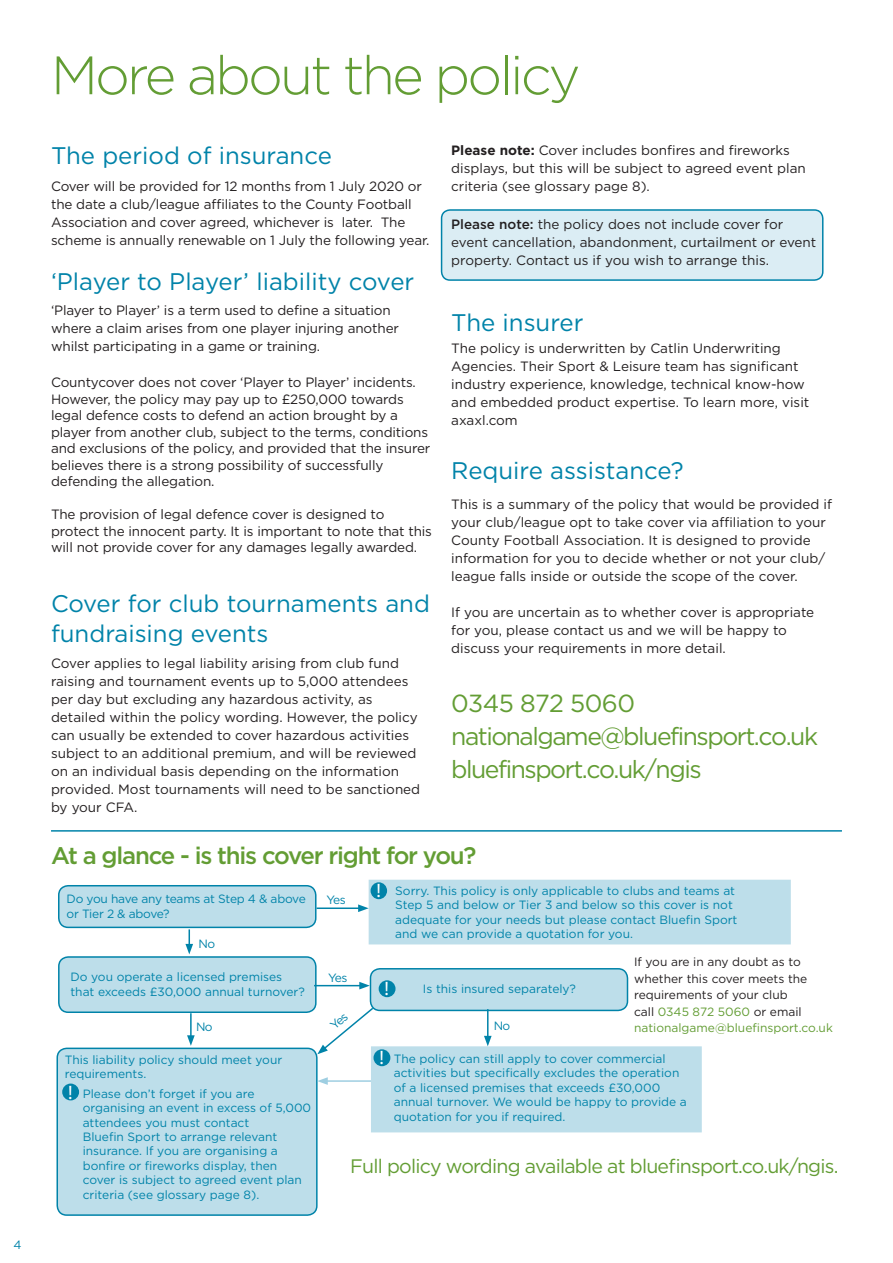
<style>
.page{position:relative;width:893px;height:1263px;background:#fff}
.page>*{position:absolute;margin:0;border:0;box-sizing:border-box;transform-origin:0 0}
._01_Top_Heading{font:300 54px "Gotham";letter-spacing:-.05em;color:#639d34}
.t1{font:24.75px/33px "Gotham";letter-spacing:-.06em;color:#639d34}
.t2{font:24px/30px "Gotham";color:#0083a9}
.t3{font:500 24px "Gotham";letter-spacing:-.05em;color:#639d34}
.t4{font:19.5px "Gotham";letter-spacing:-.04em;color:#639d34}
.t5{font:19.5px "Myriad Pro";color:#fff}
.t6{font:13.5px/18px "Gotham";letter-spacing:-.005em;color:#231f20}
.t7{font:12px/14.4px "Gotham";color:#0083a9}
.Indent_Text{font:12px/16.5px "Gotham";color:#231f20}
.t8{font:12px/14.4px "Gotham";letter-spacing:-.02em;color:#0083a9}
.s1{font-weight:700}
.s2{font-weight:500}
.s3{color:#639d34}
</style>
<div class="page">
<div style="left:442px;top:210px;width:381px;height:70px;background:#dbedf4;border-radius:9px"></div>
<div style="left:441px;top:209px;width:382px;height:72px;border:2px solid #0083a9;border-radius:9px"></div>
<div style="left:371px;top:1046px;width:331px;height:86px;background:#bddeea;border:2px solid #bddeea"></div>
<div style="left:373px;top:1049px;width:17px;height:17px;background:#0083a9;border-radius:50%"></div>
<div style="left:59px;top:957px;width:257px;height:55px;background:#bddeea;border-radius:9px"></div>
<div style="left:58px;top:956px;width:259px;height:57px;border:2px solid #0083a9;border-radius:9px"></div>
<div style="left:370px;top:969px;width:257px;height:41px;background:#bddeea;border-radius:9px"></div>
<div style="left:370px;top:968px;width:258px;height:43px;border:2px solid #0083a9;border-radius:9px"></div>
<div style="left:59px;top:886px;width:257px;height:41px;background:#bddeea;border-radius:9px"></div>
<div style="left:58px;top:885px;width:259px;height:43px;border:2px solid #0083a9;border-radius:9px"></div>
<div style="left:57px;top:1048px;width:260px;height:167px;background:#bddeea;border-radius:9px"></div>
<div style="left:57px;top:1047px;width:261px;height:169px;border:2px solid #0083a9;border-radius:9px"></div>
<svg style="left:185px;top:929px;width:8px;height:25px"></svg>
<hr style="left:190px;top:1013px;width:2px;height:25px;background:#0083a9">
<svg style="left:187px;top:1035px;width:8px;height:11px"></svg>
<hr style="left:314px;top:985px;width:48px;height:1px;background:#0083a9">
<svg style="left:359px;top:982px;width:11px;height:7px"></svg>
<div style="left:369px;top:880px;width:422px;height:64px;background:#bddeea"></div>
<div style="left:371px;top:882px;width:16px;height:17px;background:#0083a9;border-radius:50%"></div>
<div style="left:379px;top:980px;width:16px;height:17px;background:#0083a9;border-radius:50%"></div>
<hr style="left:325px;top:1080px;width:46px;height:2px;background:#9ecee1">
<svg style="left:317px;top:1077px;width:11px;height:8px"></svg>
<hr style="left:487px;top:1009px;width:2px;height:29px;background:#0083a9">
<svg style="left:484px;top:1036px;width:8px;height:10px"></svg>
<hr style="left:317px;top:907px;width:43px;height:2px;background:#0083a9">
<svg style="left:358px;top:904px;width:11px;height:8px"></svg>
<div style="left:62px;top:1083px;width:17px;height:17px;background:#0083a9;border-radius:50%"></div>
<hr style="left:51px;top:830px;width:791px;height:2px;background:#0083a9">
<svg style="left:317px;top:1006px;width:58px;height:48px"></svg>
<p class="t7" style="left:14px;top:1238px;width:10px">4</p>
<p class="_01_Top_Heading" style="left:51px;top:41px;width:531px">More about the policy</p>
<p class="t2" style="left:51px;top:140px;width:282px">The period of insurance</p>
<p class="t6" style="left:51px;top:177px;width:380px">Cover will be provided for 12 months from 1 July 2020 or the date a club/league affiliates to the County Football Association and cover agreed, whichever is later. The scheme is annually renewable on 1 July the following year.</p>
<p class="t2" style="left:51px;top:266px;width:365px">‘Player to Player’ liability cover</p>
<p class="t6" style="left:51px;top:301px;width:349px">‘Player to Player’ is a term used to define a situation where a claim arises from one player injuring another whilst participating in a game or training.</p>
<p class="t6" style="left:51px;top:374px;width:381px;line-height:16.5px">Countycover does not cover ‘Player to Player’ incidents.<br>However, the policy may pay up to £250,000 towards legal defence costs to defend an action brought by a player from another club, subject to the terms, conditions and exclusions of the policy, and provided that the insurer believes there is a strong possibility of successfully defending the allegation.</p>
<p class="t6" style="left:51px;top:506px;width:382px;line-height:16.5px">The provision of legal defence cover is designed to protect the innocent party. It is important to note that this will not provide cover for any damages legally awarded.</p>
<p class="t2" style="left:51px;top:588px;width:380px">Cover for club tournaments and fundraising events</p>
<p class="t6" style="left:51px;top:654px;width:371px">Cover applies to legal liability arising from club fund raising and tournament events up to 5,000 attendees per day but excluding any hazardous activity, as detailed within the policy wording. However, the policy can usually be extended to cover hazardous activities subject to an additional premium, and will be reviewed on an individual basis depending on the information provided. Most tournaments will need to be sanctioned by your CFA.</p>
<p class="t6" style="left:451px;top:141px;width:356px"><span class="s1">Please note:</span> Cover includes bonfires and fireworks displays, but this will be subject to agreed event plan criteria (see glossary page 8).</p>
<p class="t6" style="left:451px;top:215px;width:367px"><span class="s2">Please note:</span> the policy does not include cover for event cancellation, abandonment, curtailment or event property. Contact us if you wish to arrange this.</p>
<p class="t2" style="left:451px;top:307px;width:134px">The insurer</p>
<p class="t6" style="left:451px;top:339px;width:360px">The policy is underwritten by Catlin Underwriting Agencies. Their Sport &amp; Leisure team has significant industry experience, knowledge, technical know-how and embedded product expertise. To learn more, visit axaxl.com</p>
<p class="t2" style="left:451px;top:455px;width:234px">Require assistance?</p>
<p class="t6" style="left:451px;top:495px;width:382px">This is a summary of the policy that would be provided if your club/league opt to take cover via affiliation to your County Football Association. It is designed to provide information for you to decide whether or not your club/ league falls inside or outside the scope of the cover.</p>
<p class="t6" style="left:451px;top:603px;width:365px">If you are uncertain as to whether cover is appropriate for you, please contact us and we will be happy to discuss your requirements in more detail.</p>
<p class="t1" style="left:451px;top:686px;width:368px">0345 872 5060 nationalgame@bluefinsport.co.uk</p>
<p class="t1" style="left:451px;top:752px;width:252px">bluefinsport.co.uk/ngis</p>
<p class="t3" style="left:51px;top:840px;width:427px">At a glance - is this cover right for you?</p>
<p class="t8" style="left:67px;top:892px;width:241px">Do you have any teams at Step 4 &amp; above or Tier 2 &amp; above?</p>
<p class="t5" style="left:376px;top:879px;width:6px">!</p>
<p class="t7" style="left:395px;top:883px;width:344px">Sorry. This policy is only applicable to clubs and teams at Step 5 and below or Tier 3 and below so this cover is not adequate for your needs but please contact Bluefin Sport and we can provide a quotation for you.</p>
<p class="t7" style="left:326px;top:893px;width:21px">Yes</p>
<p class="t7" style="left:198px;top:937px;width:18px">No</p>
<p class="t7" style="left:70px;top:969px;width:236px">Do you operate a licensed premises that exceeds £30,000 annual turnover?</p>
<p class="t7" style="left:196px;top:1019px;width:18px">No</p>
<p class="t7" style="left:328px;top:970px;width:21px">Yes</p>
<p class="t5" style="left:385px;top:977px;width:6px">!</p>
<p class="t7" style="left:423px;top:981px;width:155px">Is this insured separately?</p>
<p class="t7" style="left:494px;top:1018px;width:18px">No</p>
<p class="Indent_Text" style="left:634px;top:953px;width:200px">If you are in any doubt as to whether this cover meets the requirements of your club<br>call <span class="s3">0345 872 5060</span> or email <span class="s3">nationalgame@bluefinsport.co.uk</span></p>
<p class="t7" style="left:65px;top:1052px;width:219px">This liability policy should meet your</p>
<p class="t7" style="left:65px;top:1066px;width:83px">requirements.</p>
<p class="t7" style="left:83px;top:1086px;width:173px">Please don’t forget if you are</p>
<p class="t7" style="left:83px;top:1100px;width:230px">organising an event in excess of 5,000</p>
<p class="t7" style="left:83px;top:1115px;width:168px">attendees you must contact</p>
<p class="t7" style="left:83px;top:1129px;width:196px">Bluefin Sport to arrange relevant</p>
<p class="t7" style="left:83px;top:1144px;width:197px">insurance. If you are organising a bonfire or fireworks display, then</p>
<p class="t7" style="left:83px;top:1172px;width:221px">cover is subject to agreed event plan</p>
<p class="t7" style="left:83px;top:1187px;width:178px">criteria (see glossary page 8).</p>
<p class="t5" style="left:68px;top:1080px;width:6px">!</p>
<p class="t5" style="left:379px;top:1046px;width:6px">!</p>
<p class="t7" style="left:394px;top:1051px;width:295px">The policy can still apply to cover commercial activities but specifically excludes the operation of a licensed premises that exceeds £30,000 annual turnover. We would be happy to provide a quotation for you if required.</p>
<p class="t4" style="left:350px;top:1154px;width:490px">Full policy wording available at bluefinsport.co.uk/ngis.</p>
</div>
